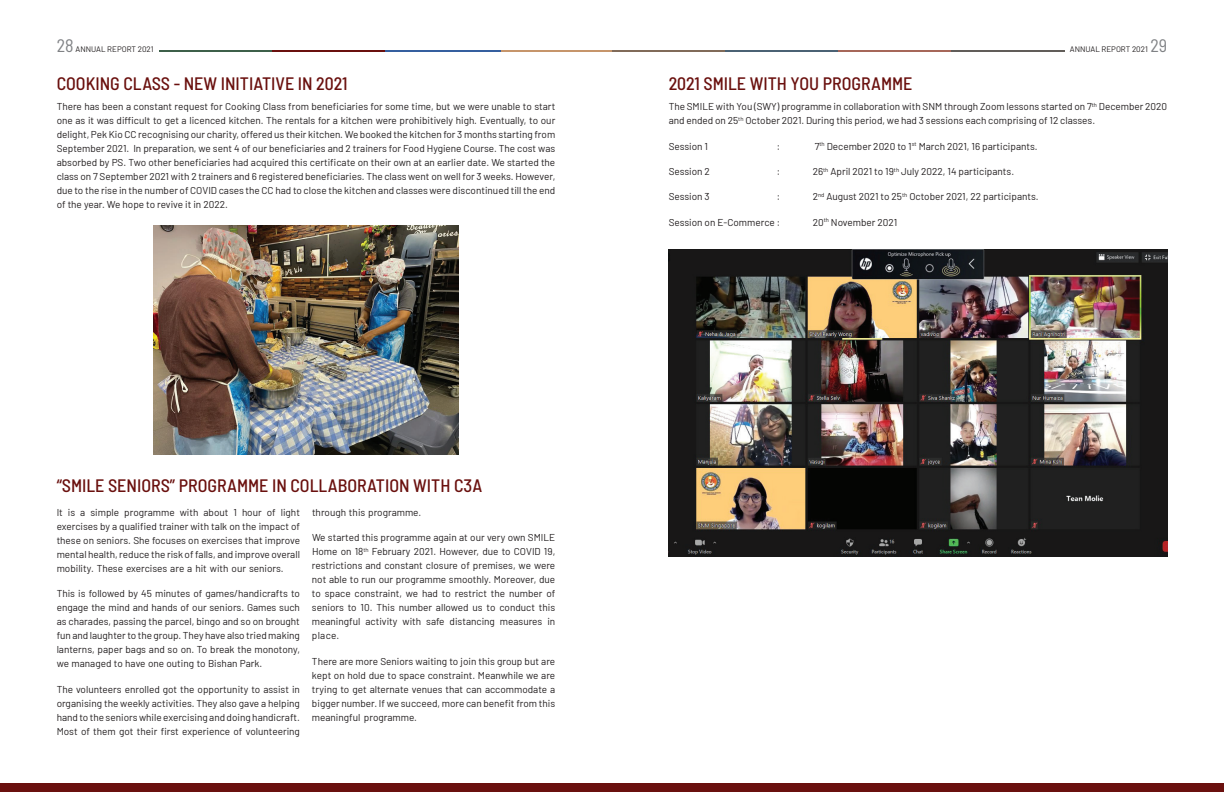
<style>
.page{position:relative;width:1224px;height:792px;background:#fff}
.page>*{position:absolute;margin:0;border:0;box-sizing:border-box;transform-origin:0 0}
.t1{font:500 semi-condensed 18px "Barlow";color:#6a100e}
.t2{font:semi-condensed 18px "Barlow";color:#808285}
.t3{font:10px/14px "Barlow";color:#231f20;text-align:justify}
.t4{font:8px "Barlow";color:#231f20}
</style>
<div class="page">
<hr style="left:159px;top:50px;width:113px;height:2px;background:#3d604a">
<hr style="left:272px;top:50px;width:114px;height:2px;background:#6a100e">
<hr style="left:501px;top:50px;width:111px;height:2px;background:#c6956b">
<hr style="left:386px;top:50px;width:115px;height:2px;background:#355f9f">
<hr style="left:612px;top:50px;width:113px;height:2px;background:#816b59">
<hr style="left:725px;top:50px;width:113px;height:2px;background:#4b6274">
<hr style="left:838px;top:50px;width:114px;height:2px;background:#a66759">
<hr style="left:952px;top:50px;width:113px;height:2px;background:#615d59">
<img style="left:669px;top:250px;width:498px;height:307px">
<img style="left:153px;top:225px;width:306px;height:230px">
<div style="left:0;top:783px;width:1224px;height:9px;background:#6a100e"></div>
<h1 class="t2" style="left:57px;top:34px;width:18px">28</h1>
<p class="t4" style="left:76px;top:43px;width:79px">ANNUAL REPORT 2021</p>
<p class="t4" style="left:1070px;top:43px;width:79px">ANNUAL REPORT 2021</p>
<h1 class="t2" style="left:1151px;top:34px;width:18px">29</h1>
<h1 class="t1" style="left:57px;top:73px;width:292px">COOKING CLASS - NEW INITIATIVE IN 2021</h1>
<p class="t3" style="left:57px;top:99px;width:500px">There has been a constant request for Cooking Class from beneficiaries for some time, but we were unable to start one as it was difficult to get a licenced kitchen. The rentals for a kitchen were prohibitively high. Eventually, to our delight, Pek Kio CC recognising our charity, offered us their kitchen. We booked the kitchen for 3 months starting from September 2021. In preparation, we sent 4 of our beneficiaries and 2 trainers for Food Hygiene Course. The cost was absorbed by PS. Two other beneficiaries had acquired this certificate on their own at an earlier date. We started the class on 7 September 2021 with 2 trainers and 6 registered beneficiaries. The class went on well for 3 weeks. However, due to the rise in the number of COVID cases the CC had to close the kitchen and classes were discontinued till the end of the year. We hope to revive it in 2022.</p>
<h1 class="t1" style="left:669px;top:73px;width:245px">2021 SMILE WITH YOU PROGRAMME</h1>
<p class="t3" style="left:669px;top:99px;width:500px">The SMILE with You (SWY) programme in collaboration with SNM through Zoom lessons started on 7<sup>th</sup> December 2020 and ended on 25<sup>th</sup> October 2021. During this period, we had 3 sessions each comprising of 12 classes.</p>
<p class="t3" style="left:669px;top:138px;width:41px">Session 1</p>
<p class="t3" style="left:777px;top:138px;width:5px">:</p>
<p class="t3" style="left:815px;top:138px;width:225px">7<sup>th</sup> December 2020 to 1<sup>st</sup> March 2021, 16 participants.</p>
<p class="t3" style="left:669px;top:164px;width:43px">Session 2</p>
<p class="t3" style="left:777px;top:164px;width:5px">:</p>
<p class="t3" style="left:813px;top:164px;width:203px">26<sup>th</sup> April 2021 to 19<sup>th</sup> July 2022, 14 participants.</p>
<p class="t3" style="left:669px;top:189px;width:43px">Session 3</p>
<p class="t3" style="left:777px;top:189px;width:5px">:</p>
<p class="t3" style="left:813px;top:189px;width:228px">2<sup>nd</sup> August 2021 to 25<sup>th</sup> October 2021, 22 participants.</p>
<p class="t3" style="left:669px;top:214px;width:113px">Session on E-Commerce :</p>
<p class="t3" style="left:813px;top:214px;width:86px">20<sup>th</sup> November 2021</p>
<h1 class="t1" style="left:57px;top:474px;width:427px">“SMILE SENIORS” PROGRAMME IN COLLABORATION WITH C3A</h1>
<p class="t3" style="left:57px;top:505px;width:245px">It is a simple programme with about 1 hour of light exercises by a qualified trainer with talk on the impact of these on seniors. She focuses on exercises that improve mental health, reduce the risk of falls, and improve overall mobility. These exercises are a hit with our seniors.</p>
<p class="t3" style="left:57px;top:586px;width:245px">This is followed by 45 minutes of games/handicrafts to engage the mind and hands of our seniors. Games such as charades, passing the parcel, bingo and so on brought fun and laughter to the group. They have also tried making lanterns, paper bags and so on. To break the monotony, we managed to have one outing to Bishan Park.</p>
<p class="t3" style="left:57px;top:681px;width:245px">The volunteers enrolled got the opportunity to assist in organising the weekly activities. They also gave a helping hand to the seniors while exercising and doing handicraft.<br>Most of them got their first experience of volunteering</p>
<p class="t3" style="left:312px;top:505px;width:111px">through this programme.</p>
<p class="t3" style="left:312px;top:530px;width:245px">We started this programme again at our very own SMILE Home on 18<sup>th</sup> February 2021. However, due to COVID 19, restrictions and constant closure of premises, we were not able to run our programme smoothly. Moreover, due to space constraint, we had to restrict the number of seniors to 10. This number allowed us to conduct this meaningful activity with safe distancing measures in place.</p>
<p class="t3" style="left:312px;top:653px;width:245px">There are more Seniors waiting to join this group but are kept on hold due to space constraint. Meanwhile we are trying to get alternate venues that can accommodate a bigger number. If we succeed, more can benefit from this meaningful programme.</p>
</div>
